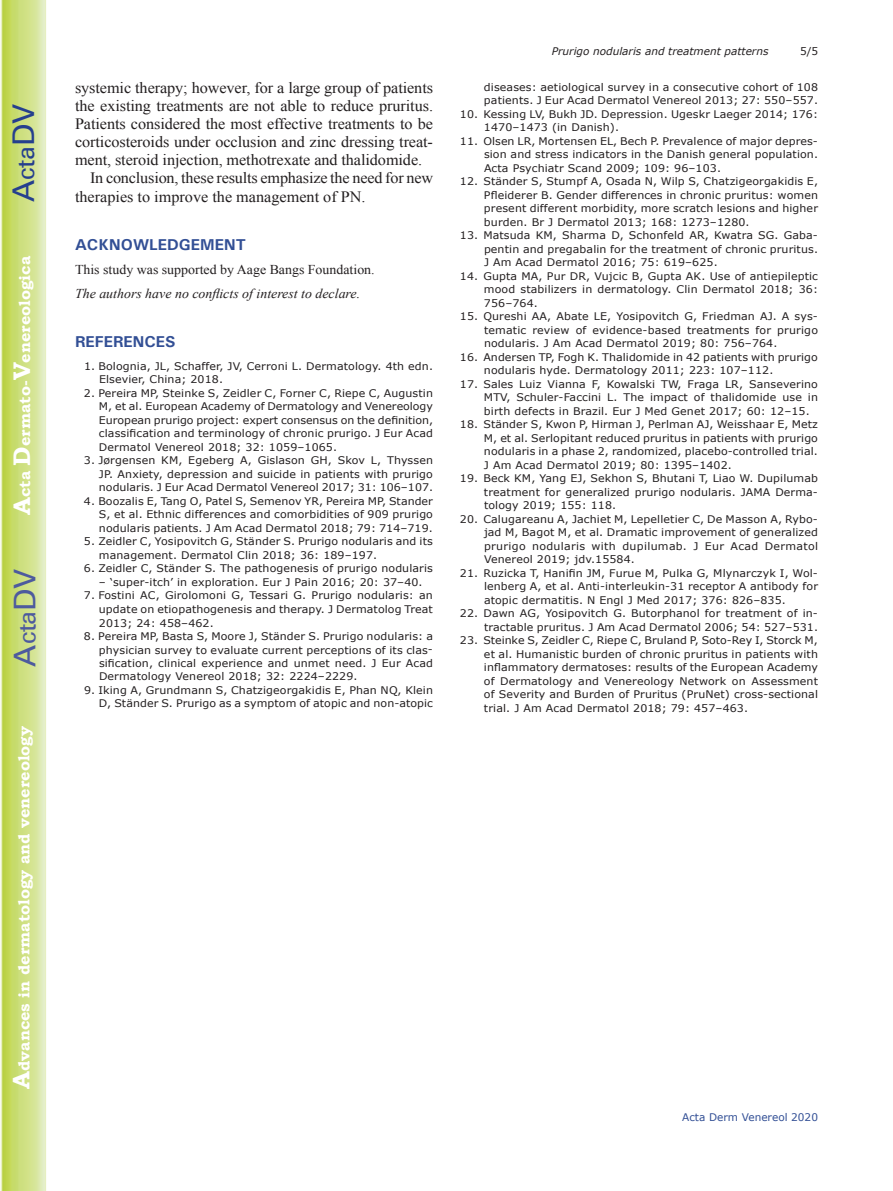
<style>
.page{position:relative;width:893px;height:1191px;background:#fff}
.page>*{position:absolute;margin:0;border:0;box-sizing:border-box;transform-origin:0 0}
.t1{font:30px "Univers";color:#4d5a9e}
.t2{font:30px "Univers";color:#253f8e}
.t3{font:15.75px "Times New Roman";letter-spacing:-.005em;color:#231f20}
.t4{font:700 15.75px "Bookman Old Style";color:#fff}
.t5{font:700 15.75px "Univers";color:#324f95}
.t6{font:italic 13.5px "Times New Roman";color:#231f20}
.t7{font:13.5px "Times New Roman";color:#231f20}
.t8{font:10.5px/13.5px "Verdana";letter-spacing:.01em;color:#231f20;text-align:justify;scale:1.05 1}
.t9{font:italic 10.5px "Verdana";color:#231f20}
.t10{font:10.5px "Verdana";color:#324f95}
.t11{font:10.5px "Verdana";letter-spacing:.01em;color:#231f20}
.s1{font-size:24px}
</style>
<div class="page">
<svg style="left:1px;top:0;width:45px;height:1191px;background:#cfe084"></svg>
<h1 class="t2" style="left:6px;top:202px;width:100px;rotate:-90deg">A<span class="s1">cta</span>DV</h1>
<h2 class="t4" style="left:15px;top:515px;width:260px;rotate:-90deg"><span class="s1">A</span>cta <span class="s1">D</span>ermato-<span class="s1">V</span>enereologica</h2>
<h1 class="t1" style="left:7px;top:666px;width:100px;rotate:-90deg">A<span class="s1">cta</span>DV</h1>
<h2 class="t4" style="left:15px;top:1088px;width:364px;rotate:-90deg"><span class="s1">A</span>dvances in dermatology and venereology</h2>
<h2 class="t3" style="left:75px;top:78px;width:360px">systemic therapy; however, for a large group of patients</h2>
<h2 class="t3" style="left:75px;top:96px;width:360px">the existing treatments are not able to reduce pruritus.</h2>
<h2 class="t3" style="left:75px;top:114px;width:359px">Patients considered the most effective treatments to be</h2>
<h2 class="t3" style="left:75px;top:132px;width:359px">corticosteroids under occlusion and zinc dressing treat-</h2>
<h2 class="t3" style="left:75px;top:150px;width:349px">ment, steroid injection, methotrexate and thalidomide.</h2>
<h2 class="t3" style="left:90px;top:168px;width:345px">In conclusion, these results emphasize the need for new</h2>
<h2 class="t3" style="left:75px;top:186px;width:292px">therapies to improve the management of PN.</h2>
<h2 class="t5" style="left:75px;top:235px;width:172px">ACKNOWLEDGEMENT</h2>
<p class="t7" style="left:75px;top:261px;width:301px">This study was supported by Aage Bangs Foundation.</p>
<p class="t6" style="left:75px;top:285px;width:287px">The authors have no conflicts of interest to declare.</p>
<h2 class="t5" style="left:75px;top:332px;width:102px">REFERENCES</h2>
<p class="t8" style="left:99px;top:359px;width:320px;text-indent:-15px">1. Bolognia, JL, Schaffer, JV, Cerroni L. Dermatology. 4th edn.<br>Elsevier, China; 2018.</p>
<p class="t8" style="left:99px;top:386px;width:320px;text-indent:-15px">2. Pereira MP, Steinke S, Zeidler C, Forner C, Riepe C, Augustin M, et al. European Academy of Dermatology and Venereology European prurigo project: expert consensus on the definition, classification and terminology of chronic prurigo. J Eur Acad Dermatol Venereol 2018; 32: 1059–1065.</p>
<p class="t8" style="left:99px;top:454px;width:320px;text-indent:-15px">3. Jørgensen KM, Egeberg A, Gislason GH, Skov L, Thyssen JP. Anxiety, depression and suicide in patients with prurigo nodularis. J Eur Acad Dermatol Venereol 2017; 31: 106–107.</p>
<p class="t8" style="left:99px;top:494px;width:320px;text-indent:-15px">4. Boozalis E, Tang O, Patel S, Semenov YR, Pereira MP, Stander S, et al. Ethnic differences and comorbidities of 909 prurigo nodularis patients. J Am Acad Dermatol 2018; 79: 714–719.</p>
<p class="t8" style="left:99px;top:535px;width:319px;text-indent:-15px">5. Zeidler C, Yosipovitch G, Ständer S. Prurigo nodularis and its management. Dermatol Clin 2018; 36: 189–197.</p>
<p class="t8" style="left:84px;top:562px;width:334px">6. Zeidler C, Ständer S. The pathogenesis of prurigo nodularis</p>
<p class="t8" style="left:99px;top:575px;width:310px">– ‘super-itch’ in exploration. Eur J Pain 2016; 20: 37–40.</p>
<p class="t8" style="left:99px;top:589px;width:320px;text-indent:-15px">7. Fostini AC, Girolomoni G, Tessari G. Prurigo nodularis: an update on etiopathogenesis and therapy. J Dermatolog Treat 2013; 24: 458–462.</p>
<p class="t8" style="left:99px;top:629px;width:320px;text-indent:-15px">8. Pereira MP, Basta S, Moore J, Ständer S. Prurigo nodularis: a physician survey to evaluate current perceptions of its clas&shy;sification, clinical experience and unmet need. J Eur Acad Dermatology Venereol 2018; 32: 2224–2229.</p>
<p class="t8" style="left:84px;top:683px;width:334px;text-align:right">9. Iking A, Grundmann S, Chatzigeorgakidis E, Phan NQ, Klein<br>D, Ständer S. Prurigo as a symptom of atopic and non-atopic</p>
<p class="t9" style="left:552px;top:44px;width:218px">Prurigo nodularis and treatment patterns</p>
<p class="t11" style="left:800px;top:44px;width:20px">5/5</p>
<p class="t8" style="left:484px;top:80px;width:320px">diseases: aetiological survey in a consecutive cohort of 108 patients. J Eur Acad Dermatol Venereol 2013; 27: 550–557.</p>
<p class="t8" style="left:484px;top:107px;width:320px;text-indent:-24px">10. Kessing LV, Bukh JD. Depression. Ugeskr Laeger 2014; 176:<br>1470–1473 (in Danish).</p>
<p class="t8" style="left:484px;top:134px;width:320px;text-indent:-24px">11. Olsen LR, Mortensen EL, Bech P. Prevalence of major depres&shy;sion and stress indicators in the Danish general population.<br>Acta Psychiatr Scand 2009; 109: 96–103.</p>
<p class="t8" style="left:484px;top:175px;width:320px;text-indent:-24px">12. Ständer S, Stumpf A, Osada N, Wilp S, Chatzigeorgakidis E, Pfleiderer B. Gender differences in chronic pruritus: women present different morbidity, more scratch lesions and higher burden. Br J Dermatol 2013; 168: 1273–1280.</p>
<p class="t8" style="left:484px;top:229px;width:320px;text-indent:-24px">13. Matsuda KM, Sharma D, Schonfeld AR, Kwatra SG. Gaba&shy;pentin and pregabalin for the treatment of chronic pruritus.<br>J Am Acad Dermatol 2016; 75: 619–625.</p>
<p class="t8" style="left:484px;top:269px;width:320px;text-indent:-24px">14. Gupta MA, Pur DR, Vujcic B, Gupta AK. Use of antiepileptic mood stabilizers in dermatology. Clin Dermatol 2018; 36:<br>756–764.</p>
<p class="t8" style="left:484px;top:310px;width:320px;text-indent:-24px">15. Qureshi AA, Abate LE, Yosipovitch G, Friedman AJ. A sys&shy;tematic review of evidence-based treatments for prurigo nodularis. J Am Acad Dermatol 2019; 80: 756–764.</p>
<p class="t8" style="left:484px;top:350px;width:319px;text-indent:-24px">16. Andersen TP, Fogh K. Thalidomide in 42 patients with prurigo nodularis hyde. Dermatology 2011; 223: 107–112.</p>
<p class="t8" style="left:484px;top:377px;width:320px;text-indent:-24px">17. Sales Luiz Vianna F, Kowalski TW, Fraga LR, Sanseverino MTV, Schuler-Faccini L. The impact of thalidomide use in birth defects in Brazil. Eur J Med Genet 2017; 60: 12–15.</p>
<p class="t8" style="left:484px;top:418px;width:320px;text-indent:-24px">18. Ständer S, Kwon P, Hirman J, Perlman AJ, Weisshaar E, Metz M, et al. Serlopitant reduced pruritus in patients with prurigo nodularis in a phase 2, randomized, placebo-controlled trial.<br>J Am Acad Dermatol 2019; 80: 1395–1402.</p>
<p class="t8" style="left:484px;top:472px;width:320px;text-indent:-24px">19. Beck KM, Yang EJ, Sekhon S, Bhutani T, Liao W. Dupilumab treatment for generalized prurigo nodularis. JAMA Derma&shy;tology 2019; 155: 118.</p>
<p class="t8" style="left:484px;top:512px;width:320px;text-indent:-24px">20. Calugareanu A, Jachiet M, Lepelletier C, De Masson A, Rybo&shy;jad M, Bagot M, et al. Dramatic improvement of generalized prurigo nodularis with dupilumab. J Eur Acad Dermatol Venereol 2019; jdv.15584.</p>
<p class="t8" style="left:484px;top:566px;width:320px;text-indent:-24px">21. Ruzicka T, Hanifin JM, Furue M, Pulka G, Mlynarczyk I, Wol&shy;lenberg A, et al. Anti-interleukin-31 receptor A antibody for atopic dermatitis. N Engl J Med 2017; 376: 826–835.</p>
<p class="t8" style="left:460px;top:607px;width:342px;text-align:right">22. Dawn AG, Yosipovitch G. Butorphanol for treatment of in&shy;tractable pruritus. J Am Acad Dermatol 2006; 54: 527–531.</p>
<p class="t8" style="left:484px;top:634px;width:320px;text-indent:-24px">23. Steinke S, Zeidler C, Riepe C, Bruland P, Soto-Rey I, Storck M, et al. Humanistic burden of chronic pruritus in patients with inflammatory dermatoses: results of the European Academy of Dermatology and Venereology Network on Assessment of Severity and Burden of Pruritus (PruNet) cross-sectional trial. J Am Acad Dermatol 2018; 79: 457–463.</p>
<p class="t10" style="left:682px;top:1110px;width:137px">Acta Derm Venereol 2020</p>
</div>
